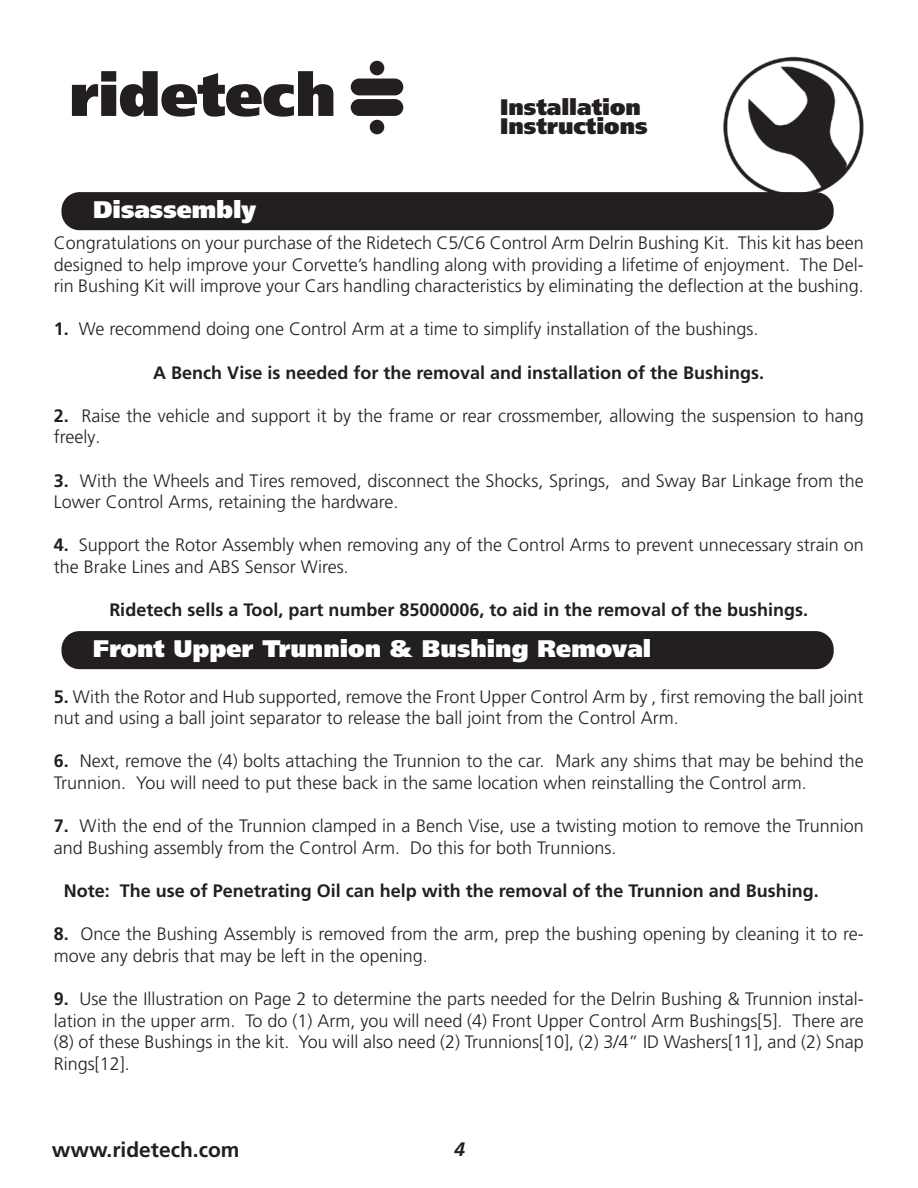
<style>
.page{position:relative;width:918px;height:1188px;background:#fff}
.page>*{position:absolute;margin:0;border:0;box-sizing:border-box;transform-origin:0 0}
.t1{font:900 24px "Frutiger LT Pro";color:#fff}
.t2{font:900 22.5px/19.5px "Frutiger LT Pro";color:#231f20}
.t3{font:700 21px "Frutiger LT Pro";color:#231f20}
.t4{font:italic 700 19.5px "Frutiger LT Pro";color:#231f20}
.t5{font:300 18px/21.6px "Frutiger LT Pro";color:#231f20}
.t6{font:700 18px "Frutiger LT Pro";color:#231f20}
.s1{font-weight:700}
</style>
<div class="page">
<img style="left:723px;top:56px;width:141px;height:138px">
<svg style="left:72px;top:71px;width:261px;height:46px"></svg>
<div style="left:351px;top:79px;width:52px;height:16px;background:#231f20;border-radius:8px"></div>
<div style="left:351px;top:99px;width:52px;height:17px;background:#231f20;border-radius:8px"></div>
<div style="left:370px;top:61px;width:14px;height:14px;background:#231f20;border-radius:50%"></div>
<div style="left:370px;top:120px;width:14px;height:14px;background:#231f20;border-radius:50%"></div>
<div style="left:62px;top:192px;width:772px;height:38px;background:#231f20;border-radius:18px"></div>
<div style="left:62px;top:631px;width:772px;height:38px;background:#231f20;border-radius:18px"></div>
<h1 class="t1" style="left:93px;top:195px;width:165px">Disassembly</h1>
<p class="t2" style="left:500px;top:97px;width:149px">Installation<br>Instructions</p>
<p class="t5" style="left:54px;top:232px;width:812px;text-align:justify">Congratulations on your purchase of the Ridetech C5/C6 Control Arm Delrin Bushing Kit. This kit has been designed to help improve your Corvette’s handling along with providing a lifetime of enjoyment. The Del&shy;rin Bushing Kit will improve your Cars handling characteristics by eliminating the deflection at the bushing.</p>
<p class="t5" style="left:54px;top:318px;width:706px"><span class="s1">1.</span> We recommend doing one Control Arm at a time to simplify installation of the bushings.</p>
<p class="t6" style="left:153px;top:362px;width:612px">A Bench Vise is needed for the removal and installation of the Bushings.</p>
<p class="t5" style="left:54px;top:405px;width:811px"><span class="s1">2.</span> Raise the vehicle and support it by the frame or rear crossmember, allowing the suspension to hang freely.</p>
<p class="t5" style="left:54px;top:470px;width:812px"><span class="s1">3.</span> With the Wheels and Tires removed, disconnect the Shocks, Springs, and Sway Bar Linkage from the<br>Lower Control Arms, retaining the hardware.</p>
<p class="t5" style="left:54px;top:534px;width:812px"><span class="s1">4.</span> Support the Rotor Assembly when removing any of the Control Arms to prevent unnecessary strain on the Brake Lines and ABS Sensor Wires.</p>
<p class="t6" style="left:109px;top:599px;width:700px">Ridetech sells a Tool, part number 85000006, to aid in the removal of the bushings.</p>
<h1 class="t1" style="left:93px;top:634px;width:560px">Front Upper Trunnion &amp; Bushing Removal</h1>
<p class="t5" style="left:54px;top:686px;width:811px"><span class="s1">5.</span> With the Rotor and Hub supported, remove the Front Upper Control Arm by , first removing the ball joint nut and using a ball joint separator to release the ball joint from the Control Arm.</p>
<p class="t5" style="left:54px;top:750px;width:811px"><span class="s1">6.</span> Next, remove the (4) bolts attaching the Trunnion to the car. Mark any shims that may be behind the<br>Trunnion. You will need to put these back in the same location when reinstalling the Control arm.</p>
<p class="t5" style="left:54px;top:815px;width:812px"><span class="s1">7.</span> With the end of the Trunnion clamped in a Bench Vise, use a twisting motion to remove the Trunnion and Bushing assembly from the Control Arm. Do this for both Trunnions.</p>
<p class="t6" style="left:64px;top:880px;width:757px">Note: The use of Penetrating Oil can help with the removal of the Trunnion and Bushing.</p>
<p class="t5" style="left:54px;top:923px;width:811px"><span class="s1">8.</span> Once the Bushing Assembly is removed from the arm, prep the bushing opening by cleaning it to re&shy;move any debris that may be left in the opening.</p>
<p class="t5" style="left:54px;top:988px;width:812px;text-align:justify"><span class="s1">9.</span> Use the Illustration on Page 2 to determine the parts needed for the Delrin Bushing &amp; Trunnion instal&shy;lation in the upper arm. To do (1) Arm, you will need (4) Front Upper Control Arm Bushings[5]. There are (8) of these Bushings in the kit. You will also need (2) Trunnions[10], (2) 3/4” ID Washers[11], and (2) Snap Rings[12].</p>
<p class="t3" style="left:52px;top:1137px;width:189px">www.ridetech.com</p>
<p class="t4" style="left:454px;top:1138px;width:12px">4</p>
</div>
